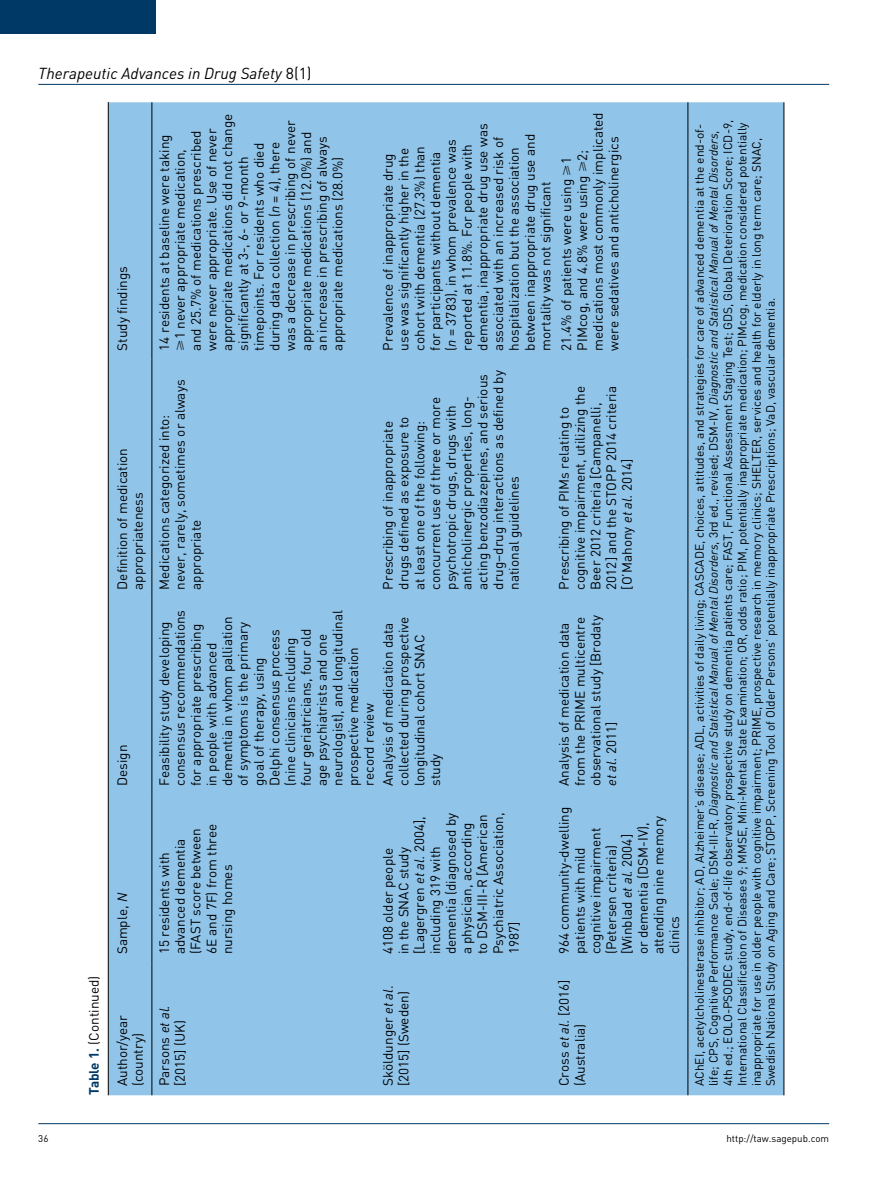
<style>
.page{position:relative;width:893px;height:1191px;background:#fff}
.page>*{position:absolute;margin:0;border:0;box-sizing:border-box;transform-origin:0 0}
.t1{font:italic 15.75px "DIN";color:#000}
.t2{font:13.5px/15.8px "DIN";color:#000}
.t3{font:12px/14.2px "DIN";color:#000}
.t4{font:9.75px "DIN";color:#000}
.s1{font-style:normal}
.s2{font-weight:700;color:#003965}
.s3{font-style:italic}
</style>
<div class="page">
<hr style="left:38px;top:84px;width:791px;height:1px;background:#003965">
<hr style="left:38px;top:1123px;width:791px;height:1px;background:#003965">
<div style="left:0;top:0;width:155px;height:34px;background:#003965"></div>
<div style="left:109px;top:102px;width:674px;height:993px;background:#90c4e9"></div>
<hr style="left:152px;top:963px;width:1px;height:132px;background:#000">
<hr style="left:152px;top:795px;width:1px;height:168px;background:#000">
<hr style="left:152px;top:598px;width:1px;height:197px;background:#000">
<hr style="left:152px;top:359px;width:1px;height:239px;background:#000">
<hr style="left:152px;top:102px;width:1px;height:257px;background:#000">
<hr style="left:687px;top:963px;width:1px;height:132px;background:#000">
<hr style="left:687px;top:795px;width:1px;height:168px;background:#000">
<hr style="left:687px;top:598px;width:1px;height:197px;background:#000">
<hr style="left:687px;top:359px;width:1px;height:239px;background:#000">
<hr style="left:687px;top:102px;width:1px;height:257px;background:#000">
<hr style="left:783px;top:963px;width:1px;height:132px;background:#000">
<hr style="left:783px;top:795px;width:1px;height:168px;background:#000">
<hr style="left:783px;top:598px;width:1px;height:197px;background:#000">
<hr style="left:783px;top:359px;width:1px;height:239px;background:#000">
<hr style="left:783px;top:102px;width:1px;height:257px;background:#000">
<hr style="left:108px;top:102px;width:1px;height:993px;background:#000">
<p class="t1" style="left:38px;top:63px;width:275px">Therapeutic Advances in Drug Safety <span class="s1">8(1)</span></p>
<p class="t2" style="left:86px;top:1095px;width:121px;rotate:-90deg"><span class="s2">Table 1.</span> (Continued)</p>
<p class="t2" style="left:114px;top:350px;width:86px;rotate:-90deg">Study findings</p>
<p class="t2" style="left:114px;top:589px;width:143px;rotate:-90deg">Definition of medication appropriateness</p>
<p class="t2" style="left:114px;top:786px;width:43px;rotate:-90deg">Design</p>
<p class="t2" style="left:114px;top:954px;width:63px;rotate:-90deg">Sample, <span class="s3">N</span></p>
<p class="t2" style="left:114px;top:1086px;width:73px;rotate:-90deg">Author/year (country)</p>
<p class="t2" style="left:156px;top:350px;width:238px;rotate:-90deg">14 residents at baseline were taking ⩾1 never appropriate medication,<br>and 25.7% of medications prescribed were never appropriate. Use of never appropriate medications did not change significantly at 3-, 6- or 9-month timepoints. For residents who died during data collection (<span class="s3">n</span> = 4), there<br>was a decrease in prescribing of never appropriate medications (12.0%) and an increase in prescribing of always appropriate medications (28.0%)</p>
<p class="t2" style="left:156px;top:589px;width:211px;rotate:-90deg">Medications categorized into: never, rarely, sometimes or always appropriate</p>
<p class="t2" style="left:156px;top:786px;width:178px;rotate:-90deg">Feasibility study developing consensus recommendations for appropriate prescribing in people with advanced dementia in whom palliation of symptoms is the primary goal of therapy, using<br>Delphi consensus process (nine clinicians including<br>four geriatricians, four old age psychiatrists and one neurologist), and longitudinal prospective medication record review</p>
<p class="t2" style="left:156px;top:954px;width:132px;rotate:-90deg">15 residents with advanced dementia (FAST score between<br>6E and 7F) from three nursing homes</p>
<p class="t2" style="left:156px;top:1086px;width:83px;rotate:-90deg">Parsons <span class="s3">et al. </span>[2015] (UK)</p>
<p class="t2" style="left:558px;top:350px;width:240px;rotate:-90deg">21.4% of patients were using ⩾1<br>PIMcog, and 4.8% were using ⩾2; medications most commonly implicated were sedatives and anticholinergics</p>
<p class="t3" style="left:692px;top:1086px;width:968px;rotate:-90deg">AChEI, acetylcholinesterase inhibitor; AD, Alzheimer’s disease; ADL, activities of daily living; CASCADE, choices, attitudes, and strategies for care of advanced dementia at the end-of&shy;life; CPS, Cognitive Performance Scale; DSM-III-R, <span class="s3">Diagnostic and Statistical Manual of Mental Disorders</span>, 3rd ed., revised; DSM-IV, <span class="s3">Diagnostic and Statistical Manual of Mental Disorders</span>, 4th ed.; EOLO-PSODEC study, end-of-life observatory prospective study on dementia patients care; FAST, Functional Assessment Staging Test; GDS, Global Deterioration Score; ICD-9, International Classification of Diseases 9; MMSE, Mini-Mental State Examination; OR, odds ratio; PIM, potentially inappropriate medication; PIMcog, medication considered potentially inappropriate for use in older people with cognitive impairment; PRIME, prospective research in memory clinics; SHELTER, services and health for elderly in long term care; SNAC, Swedish National Study on Aging and Care; STOPP, Screening Tool of Older Persons’ potentially inappropriate Prescriptions; VaD, vascular dementia.</p>
<p class="t2" style="left:380px;top:350px;width:228px;rotate:-90deg">Prevalence of inappropriate drug<br>use was significantly higher in the cohort with dementia (27.3%) than<br>for participants without dementia<br>(<span class="s3">n</span> = 3783), in whom prevalence was reported at 11.8%. For people with dementia, inappropriate drug use was associated with an increased risk of hospitalization but the association between inappropriate drug use and mortality was not significant</p>
<p class="t2" style="left:380px;top:589px;width:221px;rotate:-90deg">Prescribing of inappropriate<br>drugs defined as exposure to<br>at least one of the following: concurrent use of three or more psychotropic drugs, drugs with anticholinergic properties, long&shy;acting benzodiazepines, and serious drug–drug interactions as defined by national guidelines</p>
<p class="t2" style="left:556px;top:589px;width:205px;rotate:-90deg">Prescribing of PIMs relating to cognitive impairment, utilizing the<br>Beer 2012 criteria [Campanelli,<br>2012] and the STOPP 2014 criteria [O’Mahony <span class="s3">et al.</span> 2014]</p>
<p class="t2" style="left:556px;top:786px;width:172px;rotate:-90deg">Analysis of medication data from the PRIME multicentre observational study [Brodaty <span class="s3">et al.</span> 2011]</p>
<p class="t2" style="left:380px;top:786px;width:171px;rotate:-90deg">Analysis of medication data collected during prospective longitudinal cohort SNAC study</p>
<p class="t2" style="left:556px;top:954px;width:149px;rotate:-90deg">964 community-dwelling patients with mild cognitive impairment (Petersen criteria) [Winblad <span class="s3">et al.</span> 2004]<br>or dementia (DSM-IV), attending nine memory clinics</p>
<p class="t2" style="left:380px;top:954px;width:143px;rotate:-90deg">4108 older people<br>in the SNAC study [Lagergren <span class="s3">et al.</span> 2004], including 319 with dementia (diagnosed by a physician, according to DSM-III-R [American<br>Psychiatric Association,<br>1987]</p>
<p class="t2" style="left:556px;top:1086px;width:108px;rotate:-90deg">Cross <span class="s3">et al.</span> [2016] (Australia)</p>
<p class="t2" style="left:380px;top:1086px;width:102px;rotate:-90deg">Sköldunger <span class="s3">et al</span>. [2015] (Sweden)</p>
<p class="t4" style="left:38px;top:1132px;width:12px">36</p>
<p class="t4" style="left:726px;top:1132px;width:104px">http://taw.sagepub.com</p>
</div>
